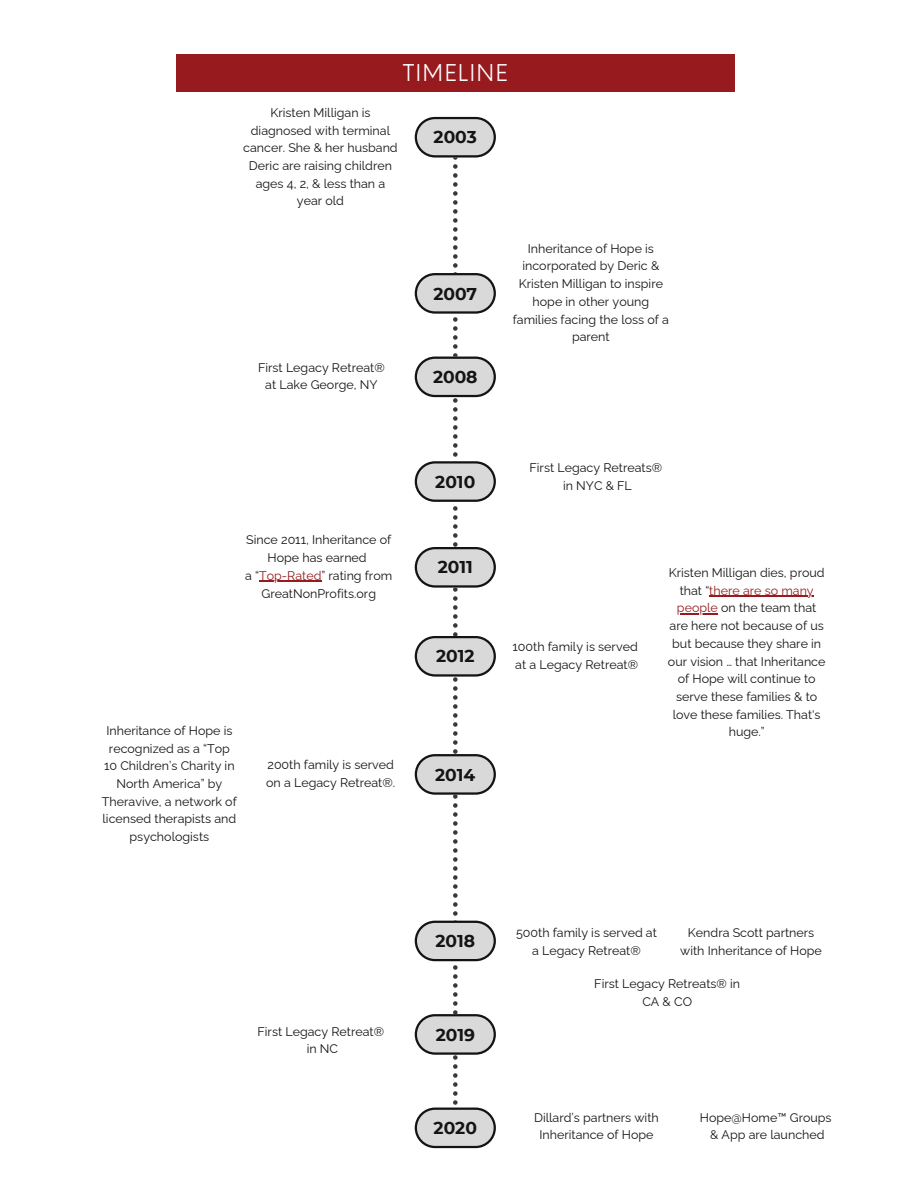
<style>
.page{position:relative;width:918px;height:1188px;background:#fff}
.page>*{position:absolute;margin:0;border:0;box-sizing:border-box;transform-origin:0 0}
.t1{font:22.5px "Neue Einstellung";letter-spacing:.05em;color:#fff}
.t2{font:700 17.1px "Montserrat";color:#141414}
.t3{font:12.45px/17.7px "Raleway";color:#141414;text-align:center}
.s1{color:#971b1e}
</style>
<div class="page">
<div style="left:176px;top:54px;width:558px;height:38px;background:#971b1e"></div>
<hr style="left:259px;top:581px;width:63px;height:1px;background:#971b1e">
<hr style="left:709px;top:596px;width:105px;height:1px;background:#971b1e">
<hr style="left:677px;top:613px;width:41px;height:2px;background:#971b1e">
<svg style="left:415px;top:117px;width:81px;height:1031px"></svg>
<h1 class="t1" style="left:403px;top:53px;width:107px">TIMELINE</h1>
<p class="t3" style="left:243px;top:104px;width:156px">Kristen Milligan is diagnosed with terminal cancer. She &amp; her husband<br>Deric are raising children ages 4, 2, &amp; less than a year old</p>
<p class="t3" style="left:258px;top:358px;width:128px">First Legacy Retreat®</p>
<h2 class="t3" style="left:265px;top:376px;width:114px">at Lake George, NY</h2>
<h2 class="t3" style="left:246px;top:531px;width:147px">Since 2011, Inheritance of<br>Hope has earned</h2>
<h2 class="t3" style="left:245px;top:567px;width:149px">a “<span class="s1">Top-Rated</span>” rating from</h2>
<h2 class="t3" style="left:261px;top:584px;width:116px">GreatNonProfits.org</h2>
<p class="t3" style="left:102px;top:722px;width:136px">Inheritance of Hope is recognized as a “Top<br>10 Children’s Charity in<br>North America” by<br>Theravive, a network of licensed therapists and psychologists</p>
<p class="t3" style="left:266px;top:756px;width:131px;text-align:left">200th family is served on a Legacy Retreat®.</p>
<p class="t2" style="left:434px;top:127px;width:45px">2003</p>
<p class="t2" style="left:433px;top:283px;width:45px">2007</p>
<p class="t2" style="left:433px;top:366px;width:46px">2008</p>
<p class="t2" style="left:435px;top:471px;width:41px">2010</p>
<p class="t2" style="left:438px;top:557px;width:37px">2011</p>
<p class="t2" style="left:436px;top:646px;width:40px">2012</p>
<p class="t2" style="left:435px;top:764px;width:42px">2014</p>
<p class="t3" style="left:513px;top:240px;width:158px">Inheritance of Hope is incorporated by Deric &amp;<br>Kristen Milligan to inspire hope in other young families facing the loss of a parent</p>
<p class="t3" style="left:530px;top:459px;width:134px">First Legacy Retreats®</p>
<h2 class="t3" style="left:563px;top:477px;width:70px">in NYC &amp; FL</h2>
<h2 class="t3" style="left:513px;top:638px;width:127px">100th family is served</h2>
<h2 class="t3" style="left:515px;top:656px;width:124px">at a Legacy Retreat®</h2>
<h2 class="t3" style="left:669px;top:564px;width:157px">Kristen Milligan dies, proud that “<span class="s1">there are so many</span></h2>
<h2 class="t3" style="left:668px;top:599px;width:159px"><span class="s1">people</span> on the team that are here not because of us but because they share in our vision … that Inheritance of Hope will continue to serve these families &amp; to love these families. That's huge.”</h2>
<p class="t2" style="left:435px;top:931px;width:41px">2018</p>
<p class="t3" style="left:516px;top:924px;width:142px">500th family is served at a Legacy Retreat®</p>
<p class="t3" style="left:680px;top:924px;width:143px">Kendra Scott partners with Inheritance of Hope</p>
<p class="t3" style="left:594px;top:975px;width:147px">First Legacy Retreats® in<br>CA &amp; CO</p>
<p class="t3" style="left:258px;top:1022px;width:128px">First Legacy Retreat®</p>
<p class="t2" style="left:436px;top:1024px;width:41px">2019</p>
<p class="t3" style="left:307px;top:1040px;width:33px">in NC</p>
<p class="t2" style="left:434px;top:1117px;width:45px">2020</p>
<p class="t3" style="left:534px;top:1108px;width:126px">Dillard’s partners with<br>Inheritance of Hope</p>
<p class="t3" style="left:700px;top:1108px;width:133px">Hope@Home™ Groups</p>
<p class="t3" style="left:710px;top:1126px;width:116px">&amp; App are launched</p>
</div>
